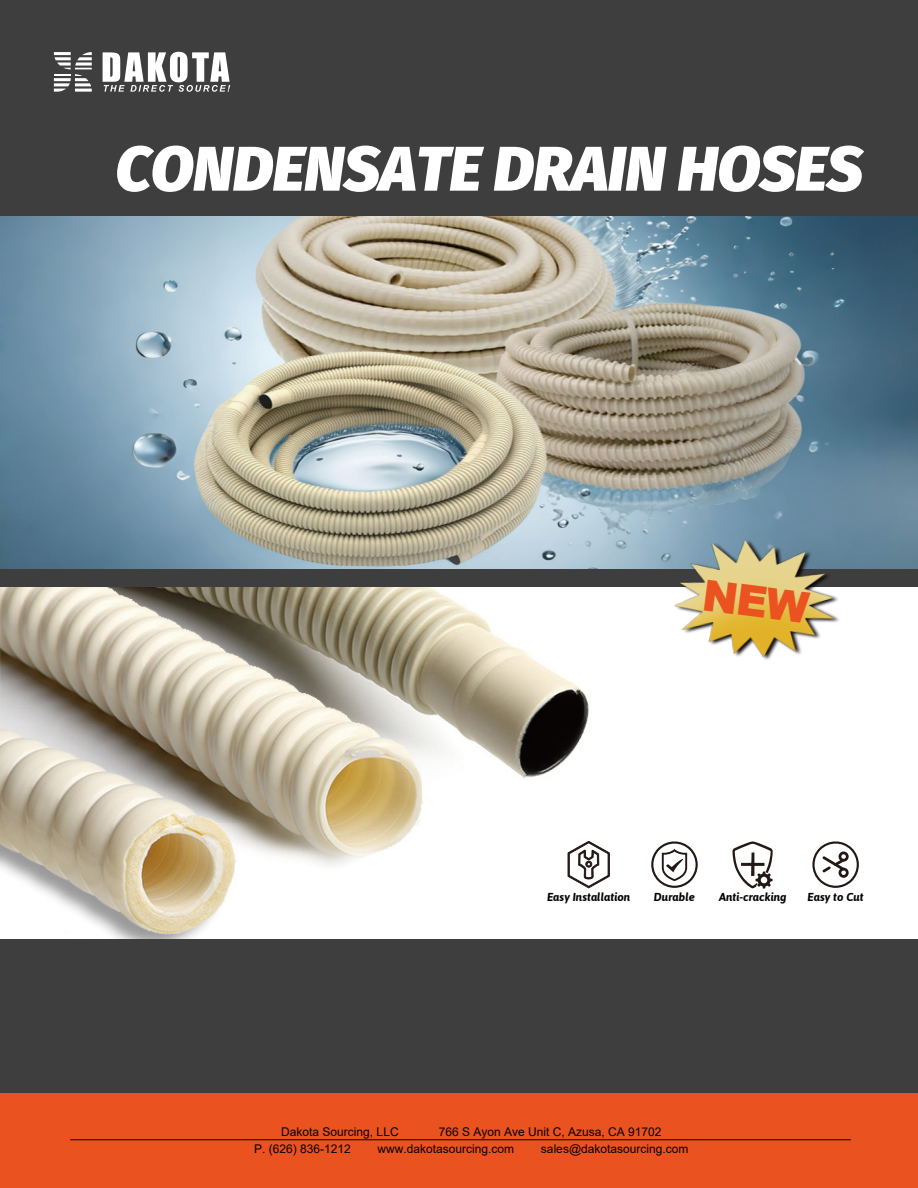
<style>
.page{position:relative;width:918px;height:1188px;background:#fff}
.page>*{position:absolute;margin:0;border:0;box-sizing:border-box;transform-origin:0 0}
.t1{font:italic 900 63px "Fira Sans";letter-spacing:-.01em;color:#fff}
.t2{font:12px "Arial";color:#080103}
.t3{font:italic 700 11.55px "Asap";color:#040000}
</style>
<div class="page">
<div style="left:0;top:815px;width:918px;height:373px;background:#ea5220"></div>
<div style="left:0;top:0;width:918px;height:1093px;background:#3f3e3f"></div>
<svg style="left:54px;top:52px;width:38px;height:40px"></svg>
<svg style="left:103px;top:52px;width:127px;height:40px"></svg>
<hr style="left:70px;top:1139px;width:781px;height:1px;background:#080103">
<img style="left:1px;top:217px;width:916px;height:351px">
<img style="left:1px;top:587px;width:609px;height:352px">
<div style="left:610px;top:587px;width:308px;height:352px;background:#fff"></div>
<svg style="left:567px;top:731px;width:43px;height:208px"></svg>
<svg style="left:732px;top:841px;width:41px;height:48px"></svg>
<svg style="left:812px;top:841px;width:47px;height:47px"></svg>
<svg style="left:651px;top:841px;width:47px;height:47px"></svg>
<img style="left:670px;top:529px;width:175px;height:131px">
<hr style="left:0;top:4px;width:1px;height:1184px;background:#5f5f5f">
<hr style="left:917px;top:4px;width:1px;height:1184px;background:#5f5f5f">
<svg style="left:704px;top:580px;width:107px;height:44px"></svg>
<h1 class="t1" style="left:116px;top:112px;width:749px">CONDENSATE DRAIN HOSES</h1>
<p class="t3" style="left:547px;top:889px;width:85px">Easy Installation</p>
<p class="t3" style="left:654px;top:889px;width:43px">Durable</p>
<p class="t3" style="left:719px;top:890px;width:69px">Anti-cracking</p>
<p class="t3" style="left:807px;top:889px;width:58px">Easy to Cut</p>
<p class="t2" style="left:281px;top:1123px;width:119px">Dakota Sourcing, LLC</p>
<p class="t2" style="left:439px;top:1123px;width:224px">766 S Ayon Ave Unit C, Azusa, CA 91702</p>
<p class="t2" style="left:254px;top:1141px;width:98px">P. (626) 836-1212</p>
<p class="t2" style="left:378px;top:1141px;width:138px">www.dakotasourcing.com</p>
<p class="t2" style="left:541px;top:1141px;width:149px">sales@dakotasourcing.com</p>
</div>
